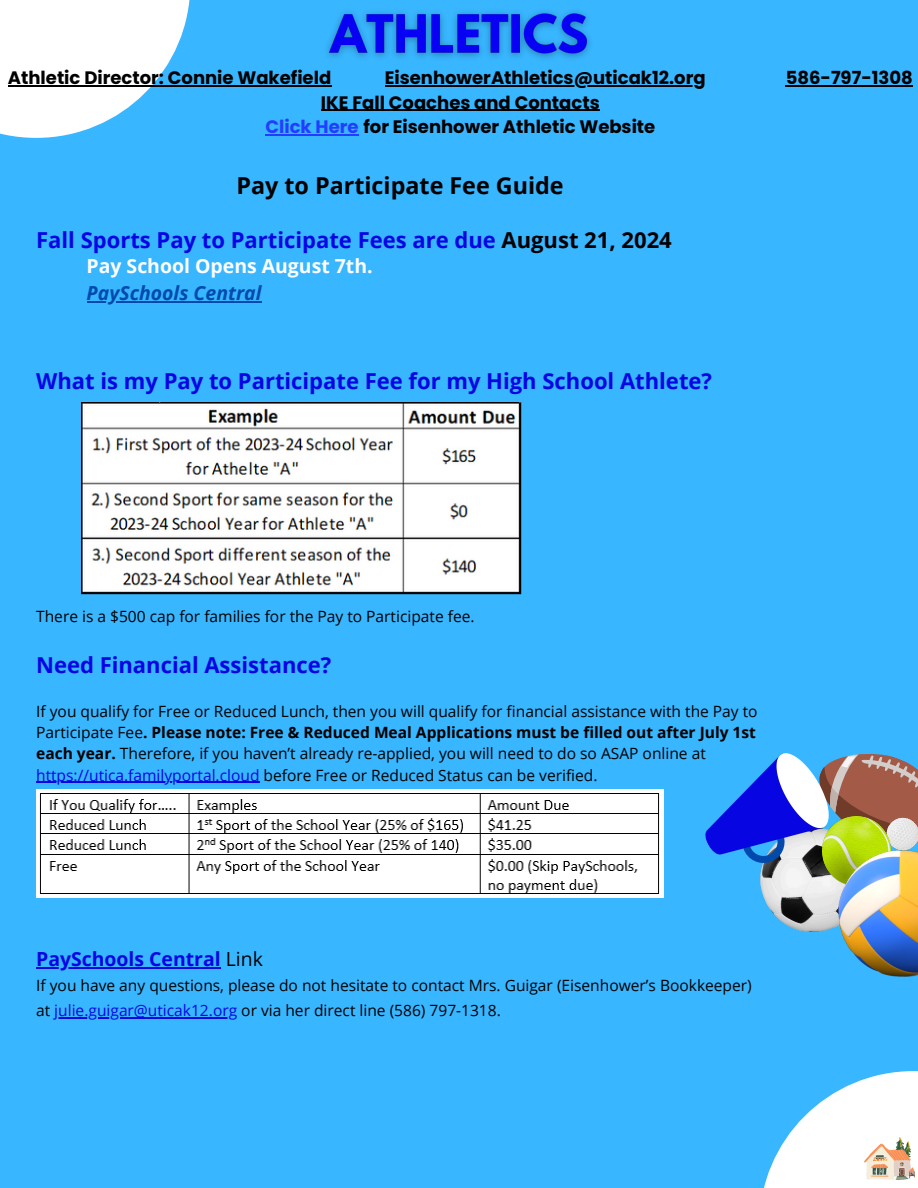
<style>
.page{position:relative;width:918px;height:1188px;background:#38b6ff}
.page>*{position:absolute;margin:0;border:0;box-sizing:border-box;transform-origin:0 0}
.t1{font:700 23.25px "Open Sans";color:#000}
.t2{font:700 22.05px "Open Sans";color:#0805e3}
.t3{font:700 19.5px "Open Sans";color:#fff}
.t4{font:700 19.5px "Open Sans";color:#0805e3}
.t5{font:italic 700 19.5px "Open Sans";color:#004aad}
.t6{font:700 18px/24.8px "Poppins";color:#000;text-align:center}
.t7{font:15.6px/21.3px "Open Sans";color:#000}
.s1{color:#233dff}
.s2{color:#000}
.s3{font-weight:700}
.s4{color:#0805e3}
.s5{font-weight:400;color:#000}
</style>
<div class="page">
<svg style="left:764px;top:1071px;width:154px;height:117px;fill:#fff"></svg>
<img style="left:865px;top:1137px;width:49px;height:42px">
<svg style="left:0;top:0;width:190px;height:138px;fill:#fff"></svg>
<img style="left:327px;top:11px;width:263px;height:48px">
<hr style="left:8px;top:85px;width:323px;height:1px;background:#000">
<hr style="left:385px;top:85px;width:321px;height:1px;background:#000">
<hr style="left:786px;top:85px;width:127px;height:1px;background:#000">
<hr style="left:321px;top:110px;width:279px;height:1px;background:#000">
<hr style="left:265px;top:135px;width:94px;height:1px;background:#233dff">
<img style="left:761px;top:882px;width:78px;height:50px">
<svg style="left:705px;top:753px;width:213px;height:129px"></svg>
<img style="left:822px;top:816px;width:69px;height:69px">
<img style="left:839px;top:851px;width:79px;height:126px">
<hr style="left:87px;top:302px;width:175px;height:1px;background:#004aad">
<hr style="left:36px;top:782px;width:224px;height:1px;background:#0805e3">
<hr style="left:36px;top:968px;width:185px;height:1px;background:#0805e3">
<hr style="left:54px;top:1017px;width:183px;height:1px;background:#0805e3">
<img style="left:82px;top:403px;width:439px;height:191px">
<img style="left:36px;top:790px;width:628px;height:108px">
<h2 class="t6" style="left:8px;top:65px;width:325px">Athletic Director: Connie Wakefield</h2>
<h2 class="t6" style="left:385px;top:65px;width:322px">EisenhowerAthletics@uticak12.org</h2>
<h2 class="t6" style="left:786px;top:65px;width:129px">586-797-1308</h2>
<h2 class="t6" style="left:265px;top:90px;width:392px">IKE Fall Coaches and Contacts<br><span class="s1">Click Here</span> for Eisenhower Athletic Website</h2>
<p class="t1" style="left:236px;top:169px;width:329px">Pay to Participate Fee Guide</p>
<p class="t2" style="left:36px;top:224px;width:637px">Fall Sports Pay to Participate Fees are due <span class="s2">August 21, 2024</span></p>
<p class="t3" style="left:87px;top:253px;width:288px">Pay School Opens August 7th.</p>
<p class="t5" style="left:87px;top:280px;width:176px">PaySchools Central</p>
<p class="t2" style="left:36px;top:366px;width:677px">What is my Pay to Participate Fee for my High School Athlete?</p>
<p class="t7" style="left:36px;top:605px;width:440px">There is a $500 cap for families for the Pay to Participate fee.</p>
<p class="t2" style="left:36px;top:649px;width:297px">Need Financial Assistance?</p>
<p class="t7" style="left:36px;top:700px;width:723px">If you qualify for Free or Reduced Lunch, then you will qualify for financial assistance with the Pay to<br>Participate Fee<span class="s3">. Please note: Free &amp; Reduced Meal Applications must be filled out after July 1st</span></p>
<p class="t7" style="left:36px;top:743px;width:671px"><span class="s3">each year.</span> Therefore, if you haven’t already re-applied, you will need to do so ASAP online at</p>
<p class="t7" style="left:36px;top:764px;width:563px"><span class="s4">https://utica.familyportal.cloud</span> before Free or Reduced Status can be verified.</p>
<p class="t4" style="left:36px;top:946px;width:228px">PaySchools Central <span class="s5">Link</span></p>
<p class="t7" style="left:36px;top:973px;width:717px;line-height:24.8px">If you have any questions, please do not hesitate to contact Mrs. Guigar (Eisenhower’s Bookkeeper) at <span class="s4">julie.guigar@uticak12.org</span> or via her direct line (586) 797-1318.</p>
</div>
